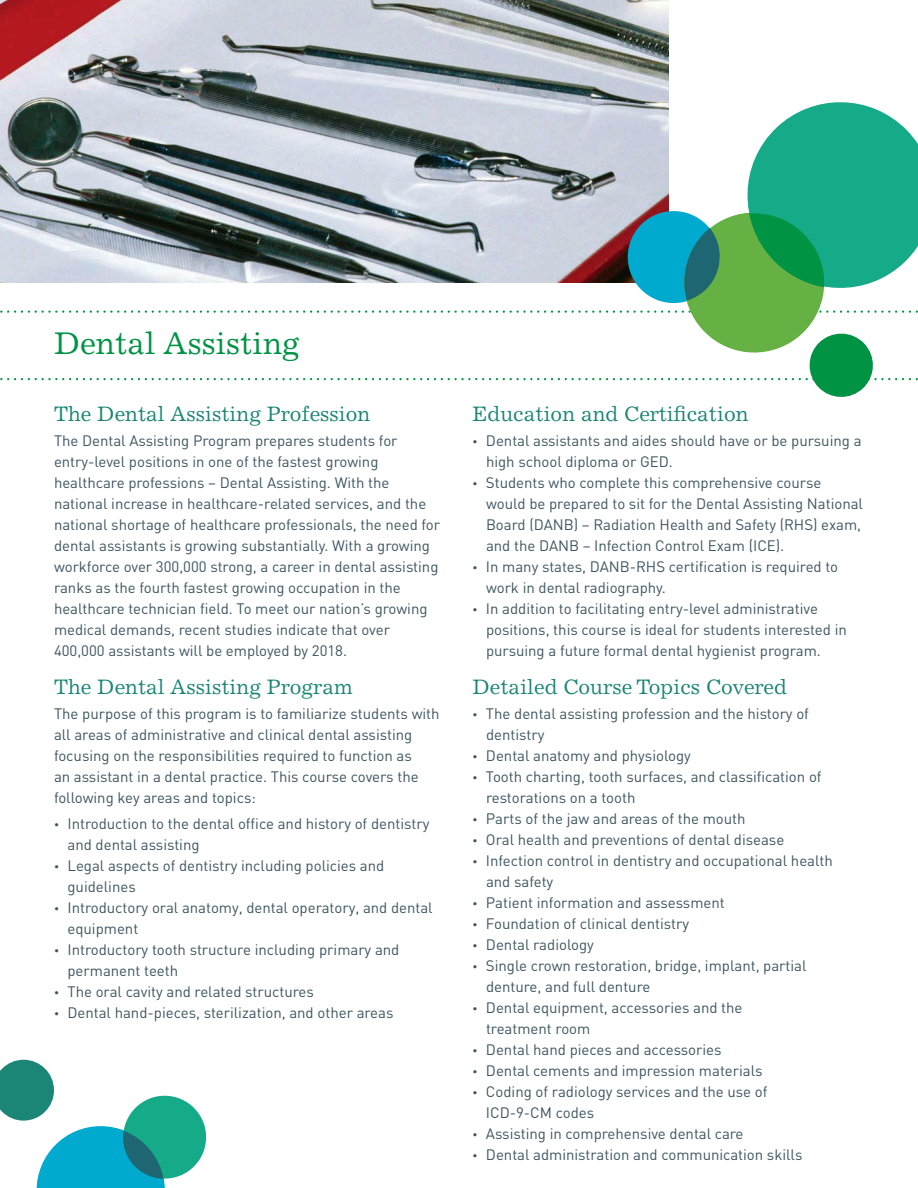
<style>
.page{position:relative;width:918px;height:1188px;background:#fff}
.page>*{position:absolute;margin:0;border:0;box-sizing:border-box;transform-origin:0 0}
.t1{font:31.5px "Excelsior";color:#009344}
.Sidebar_Headings{font:21px "Excelsior";color:#1b8675}
.bullets{font:15px/21px "DIN";color:#3e5561}
.Body_Text{font:15px/21px "DIN";color:#3e5561}
.s1{font-size:9.75px}
</style>
<div class="page">
<img style="left:0;top:0;width:668px;height:93px">
<div style="left:123px;top:1096px;width:83px;height:83px;background:#15aa88;border-radius:50%"></div>
<svg style="left:0;top:1060px;width:165px;height:128px"></svg>
<svg style="left:0;top:93px;width:918px;height:304px"></svg>
<p class="t1" style="left:54px;top:325px;width:247px">Dental Assisting</p>
<p class="Sidebar_Headings" style="left:54px;top:401px;width:318px">The Dental Assisting Profession</p>
<p class="Body_Text" style="left:54px;top:430px;width:388px">The Dental Assisting Program prepares students for entry-level positions in one of the fastest growing healthcare professions – Dental Assisting. With the national increase in healthcare-related services, and the national shortage of healthcare professionals, the need for dental assistants is growing substantially. With a growing workforce over 300,000 strong, a career in dental assisting ranks as the fourth fastest growing occupation in the healthcare technician field. To meet our nation’s growing medical demands, recent studies indicate that over 400,000 assistants will be employed by 2018.</p>
<p class="Sidebar_Headings" style="left:54px;top:674px;width:300px">The Dental Assisting Program</p>
<p class="Body_Text" style="left:54px;top:703px;width:387px">The purpose of this program is to familiarize students with all areas of administrative and clinical dental assisting focusing on the responsibilities required to function as<br>an assistant in a dental practice. This course covers the following key areas and topics:</p>
<p class="bullets" style="left:68px;top:813px;width:363px;text-indent:-14px"><span class="s1">•</span> Introduction to the dental office and history of dentistry and dental assisting</p>
<p class="bullets" style="left:68px;top:855px;width:318px;text-indent:-14px"><span class="s1">•</span> Legal aspects of dentistry including policies and guidelines</p>
<p class="bullets" style="left:68px;top:897px;width:367px;text-indent:-14px"><span class="s1">•</span> Introductory oral anatomy, dental operatory, and dental equipment</p>
<p class="bullets" style="left:68px;top:939px;width:333px;text-indent:-14px"><span class="s1">•</span> Introductory tooth structure including primary and permanent teeth</p>
<p class="bullets" style="left:54px;top:981px;width:261px"><span class="s1">•</span> The oral cavity and related structures</p>
<p class="bullets" style="left:54px;top:1002px;width:341px"><span class="s1">•</span> Dental hand-pieces, sterilization, and other areas</p>
<p class="Sidebar_Headings" style="left:472px;top:401px;width:278px">Education and Certification</p>
<p class="bullets" style="left:486px;top:430px;width:377px;text-indent:-14px"><span class="s1">•</span> Dental assistants and aides should have or be pursuing a high school diploma or GED.</p>
<p class="bullets" style="left:486px;top:472px;width:379px;text-indent:-14px"><span class="s1">•</span> Students who complete this comprehensive course would be prepared to sit for the Dental Assisting National Board (DANB) – Radiation Health and Safety (RHS) exam, and the DANB – Infection Control Exam (ICE).</p>
<p class="bullets" style="left:486px;top:556px;width:354px;text-indent:-14px"><span class="s1">•</span> In many states, DANB-RHS certification is required to work in dental radiography.</p>
<p class="bullets" style="left:486px;top:598px;width:362px;text-indent:-14px"><span class="s1">•</span> In addition to facilitating entry-level administrative positions, this course is ideal for students interested in pursuing a future formal dental hygienist program.</p>
<p class="Sidebar_Headings" style="left:472px;top:674px;width:316px">Detailed Course Topics Covered</p>
<p class="bullets" style="left:486px;top:703px;width:324px;text-indent:-14px"><span class="s1">•</span> The dental assisting profession and the history of dentistry</p>
<p class="bullets" style="left:472px;top:745px;width:220px"><span class="s1">•</span> Dental anatomy and physiology</p>
<p class="bullets" style="left:486px;top:766px;width:337px;text-indent:-14px"><span class="s1">•</span> Tooth charting, tooth surfaces, and classification of restorations on a tooth</p>
<p class="bullets" style="left:472px;top:808px;width:275px"><span class="s1">•</span> Parts of the jaw and areas of the mouth</p>
<p class="bullets" style="left:472px;top:829px;width:313px"><span class="s1">•</span> Oral health and preventions of dental disease</p>
<p class="bullets" style="left:486px;top:850px;width:348px;text-indent:-14px"><span class="s1">•</span> Infection control in dentistry and occupational health and safety</p>
<p class="bullets" style="left:472px;top:892px;width:254px"><span class="s1">•</span> Patient information and assessment</p>
<p class="bullets" style="left:472px;top:913px;width:218px"><span class="s1">•</span> Foundation of clinical dentistry</p>
<p class="bullets" style="left:472px;top:934px;width:123px"><span class="s1">•</span> Dental radiology</p>
<p class="bullets" style="left:486px;top:955px;width:322px;text-indent:-14px"><span class="s1">•</span> Single crown restoration, bridge, implant, partial denture, and full denture</p>
<p class="bullets" style="left:486px;top:997px;width:258px;text-indent:-14px"><span class="s1">•</span> Dental equipment, accessories and the treatment room</p>
<p class="bullets" style="left:472px;top:1039px;width:251px"><span class="s1">•</span> Dental hand pieces and accessories</p>
<p class="bullets" style="left:472px;top:1060px;width:292px"><span class="s1">•</span> Dental cements and impression materials</p>
<p class="bullets" style="left:486px;top:1081px;width:283px;text-indent:-13px"><span class="s1">•</span> Coding of radiology services and the use of<br>ICD-9-CM codes</p>
<p class="bullets" style="left:472px;top:1123px;width:273px"><span class="s1">•</span> Assisting in comprehensive dental care</p>
<p class="bullets" style="left:472px;top:1144px;width:331px"><span class="s1">•</span> Dental administration and communication skills</p>
</div>
